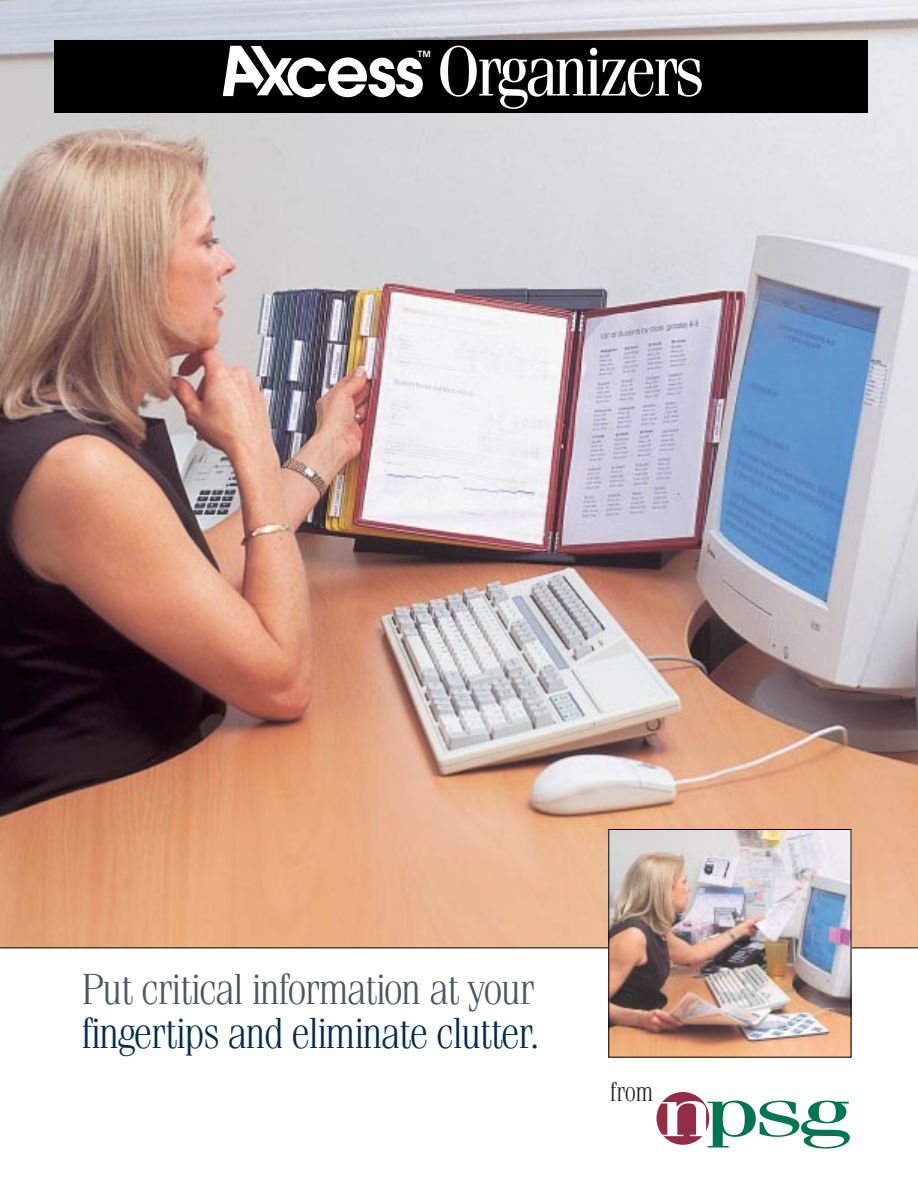
<style>
.page{position:relative;width:918px;height:1188px;background:#fff}
.page>*{position:absolute;margin:0;border:0;box-sizing:border-box;transform-origin:0 0}
.t1{font:70.5px "Fenice";letter-spacing:-.055em;color:#fff;scale:.9 1}
.t2{font:300 43.5px "Fenice";letter-spacing:-.05em;color:#002c4e;scale:.95 1}
.t3{font:300 43.5px "Fenice";letter-spacing:-.05em;color:#495768;scale:.95 1}
.t4{font:300 27px "Fenice";color:#231f1f;scale:.9 1}
.t5{font:700 9px "Frutiger";color:#fff}
</style>
<div class="page">
<img style="left:0;top:0;width:918px;height:948px">
<img style="left:610px;top:831px;width:239px;height:225px">
<div style="left:608px;top:829px;width:243px;height:229px;border:1px solid #000"></div>
<div style="left:54px;top:40px;width:814px;height:72px;background:#000"></div>
<svg style="left:223px;top:46px;width:200px;height:51px"></svg>
<div style="left:657px;top:1092px;width:52px;height:53px;background:#932c46;border-radius:50%"></div>
<svg style="left:662px;top:1101px;width:188px;height:48px"></svg>
<p class="t5" style="left:418px;top:50px;width:15px">TM</p>
<h1 class="t1" style="left:437px;top:47px;width:299px">Organizers</h1>
<p class="t3" style="left:81px;top:974px;width:480px">Put critical information at your</p>
<p class="t2" style="left:81px;top:1018px;width:485px">fingertips and eliminate clutter.</p>
<p class="t4" style="left:610px;top:1083px;width:50px">from</p>
</div>
